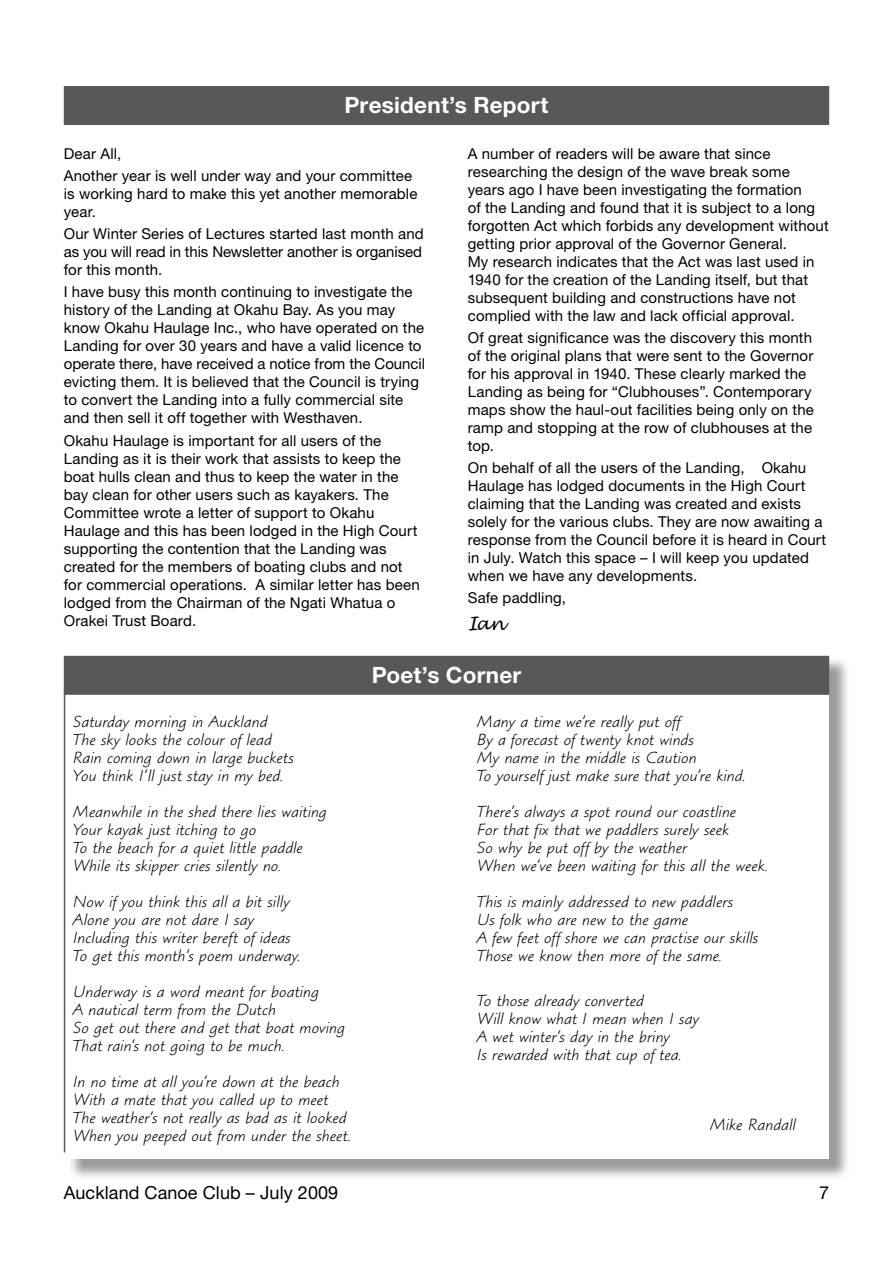
<style>
.page{position:relative;width:893px;height:1263px;background:#fff}
.page>*{position:absolute;margin:0;border:0;box-sizing:border-box;transform-origin:0 0}
.t1{font:700 22.5px "Helvetica Neue";letter-spacing:.01em;color:#fff}
.t2{font:18px "Helvetica Neue";letter-spacing:.005em;color:#000}
.t3{font:italic 18px "Lucida Handwriting";color:#000}
.t4{font:italic 16.5px/18px "Blueprint";letter-spacing:.005em;color:#000}
.t5{font:15px/18px "Helvetica Neue";letter-spacing:.01em;color:#000}
</style>
<div class="page">
<div style="left:64px;top:86px;width:765px;height:39px;background:#58585a"></div>
<div style="left:67px;top:656px;width:784px;height:524px;background:#000;opacity:.4"></div>
<div style="left:64px;top:653px;width:765px;height:506px;background:#fff"></div>
<div style="left:64px;top:656px;width:765px;height:39px;background:#58585a"></div>
<hr style="left:64px;top:692px;width:1px;height:460px;background:#58585a">
<h1 class="t1" style="left:345px;top:91px;width:205px">President’s Report</h1>
<p class="t5" style="left:64px;top:142px;width:350px;line-height:22.2px">Dear All,<br>Another year is well under way and your committee</p>
<p class="t5" style="left:64px;top:184px;width:355px">is working hard to make this yet another memorable year.</p>
<p class="t5" style="left:64px;top:224px;width:362px;text-align:justify">Our Winter Series of Lectures started last month and as you will read in this Newsletter another is organised for this month.</p>
<p class="t5" style="left:64px;top:283px;width:363px">I have busy this month continuing to investigate the history of the Landing at Okahu Bay. As you may know Okahu Haulage Inc., who have operated on the Landing for over 30 years and have a valid licence to operate there, have received a notice from the Council evicting them. It is believed that the Council is trying to convert the Landing into a fully commercial site and then sell it off together with Westhaven.</p>
<p class="t5" style="left:64px;top:431px;width:357px">Okahu Haulage is important for all users of the Landing as it is their work that assists to keep the boat hulls clean and thus to keep the water in the bay clean for other users such as kayakers. The Committee wrote a letter of support to Okahu Haulage and this has been lodged in the High Court supporting the contention that the Landing was created for the members of boating clubs and not for commercial operations. A similar letter has been lodged from the Chairman of the Ngati Whatua o Orakei Trust Board.</p>
<p class="t5" style="left:468px;top:144px;width:363px">A number of readers will be aware that since researching the design of the wave break some years ago I have been investigating the formation<br>of the Landing and found that it is subject to a long forgotten Act which forbids any development without getting prior approval of the Governor General.<br>My research indicates that the Act was last used in 1940 for the creation of the Landing itself, but that subsequent building and constructions have not complied with the law and lack official approval.</p>
<p class="t5" style="left:468px;top:328px;width:348px">Of great significance was the discovery this month of the original plans that were sent to the Governor for his approval in 1940. These clearly marked the Landing as being for “Clubhouses”. Contemporary maps show the haul-out facilities being only on the ramp and stopping at the row of clubhouses at the top.</p>
<p class="t5" style="left:468px;top:458px;width:360px">On behalf of all the users of the Landing, Okahu Haulage has lodged documents in the High Court claiming that the Landing was created and exists solely for the various clubs. They are now awaiting a response from the Council before it is heard in Court in July. Watch this space – I will keep you updated when we have any developments.</p>
<p class="t5" style="left:468px;top:589px;width:100px">Safe paddling,</p>
<p class="t3" style="left:468px;top:613px;width:38px">Ian</p>
<p class="t4" style="left:72px;top:713px;width:223px">Saturday morning in Auckland<br>The sky looks the colour of lead<br>Rain coming down in large buckets<br>You think I’ll just stay in my bed.</p>
<p class="t4" style="left:72px;top:803px;width:255px">Meanwhile in the shed there lies waiting Your kayak just itching to go<br>To the beach for a quiet little paddle While its skipper cries silently no.</p>
<p class="t4" style="left:72px;top:893px;width:229px">Now if you think this all a bit silly Alone you are not dare I say Including this writer bereft of ideas To get this month’s poem underway.</p>
<p class="t4" style="left:72px;top:983px;width:273px">Underway is a word meant for boating<br>A nautical term from the Dutch<br>So get out there and get that boat moving That rain’s not going to be much.</p>
<p class="t4" style="left:72px;top:1073px;width:279px">In no time at all you’re down at the beach With a mate that you called up to meet The weather’s not really as bad as it looked When you peeped out from under the sheet.</p>
<h1 class="t1" style="left:372px;top:661px;width:151px">Poet’s Corner</h1>
<p class="t4" style="left:476px;top:713px;width:270px">Many a time we’re really put off<br>By a forecast of twenty knot winds<br>My name in the middle is Caution<br>To yourself just make sure that you’re kind.</p>
<p class="t4" style="left:476px;top:803px;width:292px">There’s always a spot round our coastline<br>For that fix that we paddlers surely seek<br>So why be put off by the weather<br>When we’ve been waiting for this all the week.</p>
<p class="t4" style="left:476px;top:893px;width:283px">This is mainly addressed to new paddlers<br>Us folk who are new to the game<br>A few feet off shore we can practise our skills Those we know then more of the same.</p>
<p class="t4" style="left:476px;top:991px;width:224px">To those already converted<br>Will know what I mean when I say<br>A wet winter’s day in the briny<br>Is rewarded with that cup of tea.</p>
<p class="t4" style="left:709px;top:1116px;width:88px">Mike Randall</p>
<p class="t2" style="left:64px;top:1182px;width:276px">Auckland Canoe Club – July 2009</p>
<p class="t2" style="left:819px;top:1182px;width:12px">7</p>
</div>
